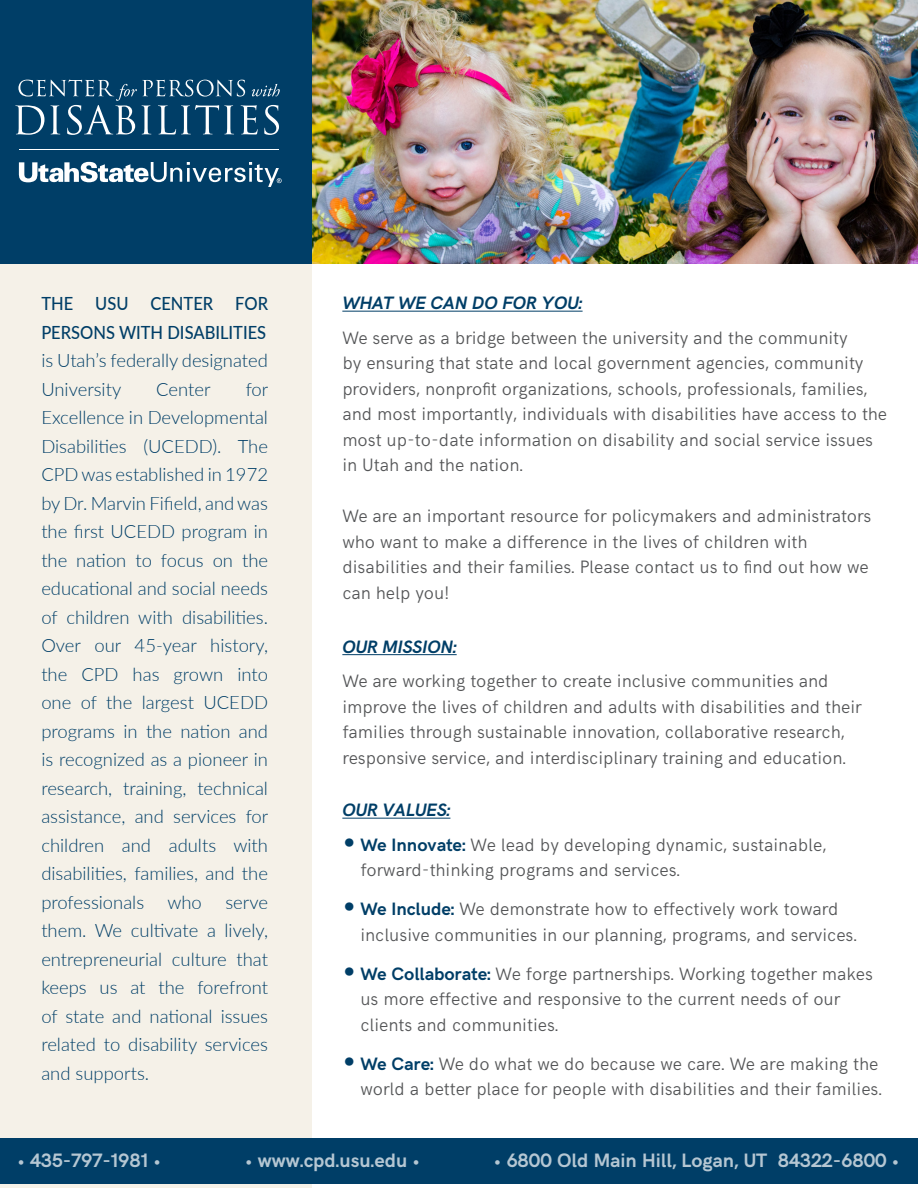
<style>
.page{position:relative;width:918px;height:1188px;background:#fff}
.page>*{position:absolute;margin:0;border:0;box-sizing:border-box;transform-origin:0 0}
.t1{font:700 19.5px "HK Grotesk";color:#fff}
.t2{font:300 18.45px/28.5px "Lato";color:#003e67;text-align:justify}
.t3{font:500 18.15px/28.5px "Lato";color:#003e67;scale:.91 1}
.t4{font:300 18px/25.5px "HK Grotesk";color:#545557}
.t5{font:italic 700 18px "HK Grotesk";color:#003e67}
.s1{font-weight:700;font-style:italic;color:#003e67}
.s2{font-size:36px;color:#003e67}
.s3{font-weight:700;color:#003e67}
</style>
<div class="page">
<div style="left:0;top:252px;width:312px;height:936px;background:#f5f1e8"></div>
<hr style="left:342px;top:311px;width:241px;height:1px;background:#003e67">
<hr style="left:342px;top:654px;width:115px;height:1px;background:#003e67">
<hr style="left:342px;top:818px;width:108px;height:1px;background:#003e67">
<div style="left:0;top:0;width:312px;height:264px;background:#003e67"></div>
<hr style="left:19px;top:150px;width:260px;height:1px;background:#fff">
<svg style="left:15px;top:80px;width:265px;height:55px"></svg>
<svg style="left:19px;top:162px;width:263px;height:25px"></svg>
<img style="left:312px;top:0;width:606px;height:264px">
<div style="left:0;top:1138px;width:918px;height:46px;background:#003e67"></div>
<p class="t3" style="left:41px;top:288px;width:251px">THE USU CENTER FOR<br>PERSONS WITH DISABILITIES</p>
<p class="t2" style="left:41px;top:345px;width:228px">is Utah’s federally designated<br>University</p>
<p class="t2" style="left:41px;top:374px;width:229px;text-indent:204px">for Excellence in Developmental Disabilities (UCEDD). The CPD was established in 1972 by Dr. Marvin Fifield, and was the first UCEDD program in the nation to focus on the educational and social needs of children with disabilities.<br>Over our 45-year history, the CPD has grown into one of the largest UCEDD programs in the nation and is recognized as a pioneer in research, training, technical assistance, and services for children and adults with disabilities, families, and the professionals</p>
<p class="t2" style="left:156px;top:374px;width:56px">Center</p>
<p class="t2" style="left:167px;top:887px;width:36px">who</p>
<p class="t2" style="left:41px;top:887px;width:228px;text-indent:184px">serve them. We cultivate a lively, entrepreneurial culture that keeps us at the forefront of state and national issues related to disability services and supports.</p>
<p class="t4" style="left:342px;top:284px;width:507px;line-height:34.5px"><span class="s1">WHAT WE CAN DO FOR YOU:<br></span>We serve as a bridge between the university and the community</p>
<p class="t4" style="left:342px;top:349px;width:546px">by ensuring that state and local government agencies, community providers, nonprofit organizations, schools, professionals, families, and most importantly, individuals with disabilities have access to the most up-to-date information on disability and social service issues in Utah and the nation.</p>
<p class="t4" style="left:342px;top:502px;width:531px">We are an important resource for policymakers and administrators who want to make a difference in the lives of children with disabilities and their families. Please contact us to find out how we can help you!</p>
<p class="t4" style="left:342px;top:628px;width:488px;line-height:34.5px"><span class="s1">OUR MISSION:<br></span>We are working together to create inclusive communities and</p>
<p class="t4" style="left:342px;top:693px;width:521px">improve the lives of children and adults with disabilities and their families through sustainable innovation, collaborative research, responsive service, and interdisciplinary training and education.</p>
<p class="t5" style="left:342px;top:797px;width:110px">OUR VALUES:</p>
<p class="t4" style="left:360px;top:830px;width:468px;text-indent:-18px"><span class="s2">•</span> <span class="s3">We Innovate:</span> We lead by developing dynamic, sustainable, forward-thinking programs and services.</p>
<p class="t4" style="left:360px;top:895px;width:498px;text-indent:-18px"><span class="s2">•</span> <span class="s3">We Include:</span> We demonstrate how to effectively work toward inclusive communities in our planning, programs, and services.</p>
<p class="t4" style="left:360px;top:959px;width:514px;text-indent:-18px"><span class="s2">•</span> <span class="s3">We Collaborate:</span> We forge partnerships. Working together makes us more effective and responsive to the current needs of our clients and communities.</p>
<p class="t4" style="left:342px;top:1049px;width:541px;text-align:right"><span class="s2">•</span> <span class="s3">We Care:</span> We do what we do because we care. We are making the world a better place for people with disabilities and their families.</p>
<p class="t1" style="left:17px;top:1146px;width:145px">• 435-797-1981 •</p>
<p class="t1" style="left:245px;top:1146px;width:176px">• www.cpd.usu.edu •</p>
<p class="t1" style="left:494px;top:1146px;width:407px">• 6800 Old Main Hill, Logan, UT 84322-6800 •</p>
</div>
